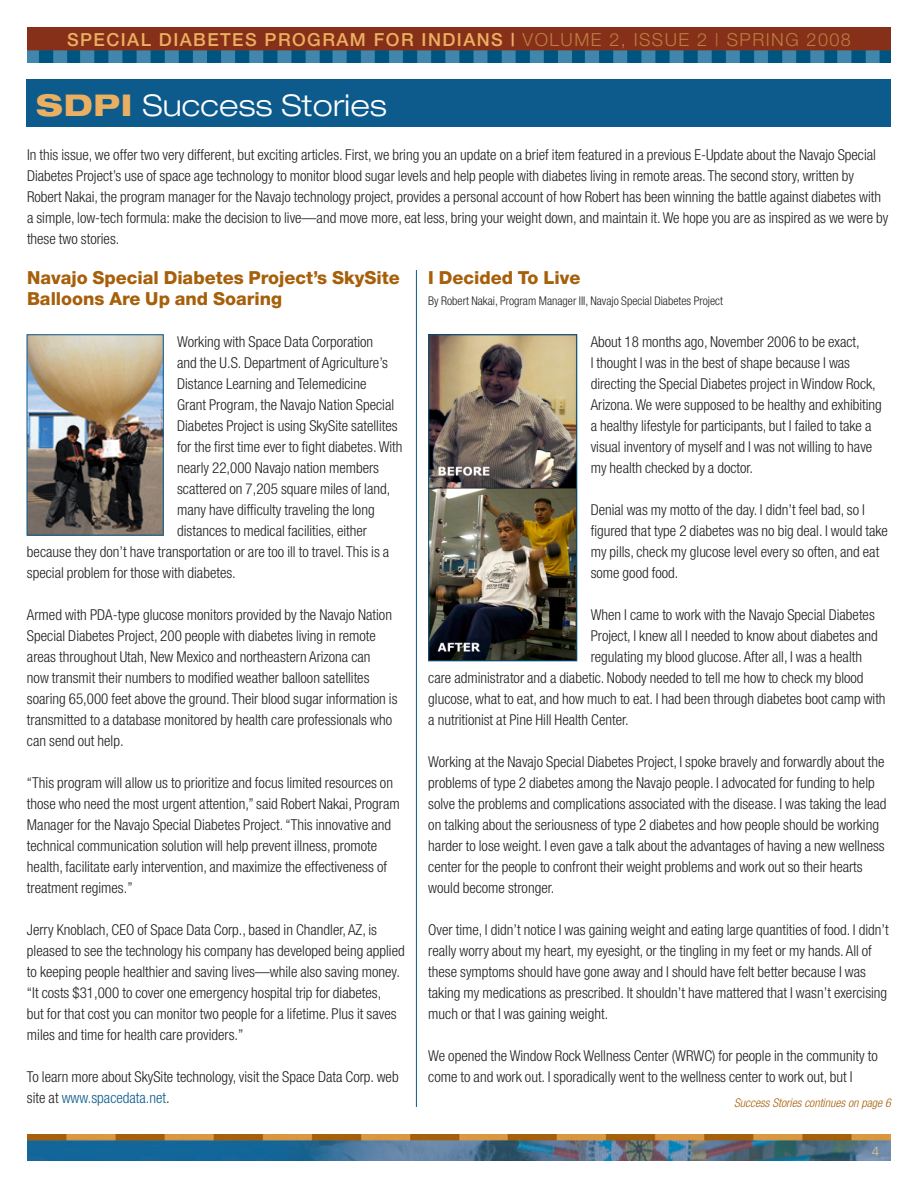
<style>
.page{position:relative;width:918px;height:1188px;background:#fff}
.page>*{position:absolute;margin:0;border:0;box-sizing:border-box;transform-origin:0 0}
.t1{font:300 expanded 30px "Helvetica Neue";letter-spacing:.01em;color:#fff}
.Body_Text{font:800 18px/21px "Helvetica Neue";color:#a6600b}
.t2{font:500 18px "Helvetica Neue";letter-spacing:.08em;color:#ebaf61}
.Body_Text-2{font:300 condensed 15px/21px "Helvetica Neue";color:#231f20}
.Body_Text-3{font:300 condensed 12px "Helvetica Neue";color:#231f20}
.t3{font:italic 300 condensed 12px "Helvetica Neue";color:#a6600b}
.s1{font-weight:300;color:#bc7f3f}
.s2{font-weight:800;color:#ebaf61}
.s3{color:#0d5b8c}
</style>
<div class="page">
<img style="left:27px;top:27px;width:864px;height:35px">
<img style="left:27px;top:1134px;width:864px;height:27px">
<div style="left:27px;top:80px;width:864px;height:47px;background:#0d5b8c"></div>
<img style="left:29px;top:336px;width:133px;height:197px">
<div style="left:27px;top:334px;width:137px;height:201px;border:1px solid #0d5b8c"></div>
<hr style="left:416px;top:270px;width:1px;height:837px;background:#0d5b8c">
<img style="left:430px;top:336px;width:145px;height:323px">
<div style="left:428px;top:334px;width:149px;height:327px;border:1px solid #0d5b8c"></div>
<svg style="left:872px;top:1147px;width:7px;height:9px"></svg>
<p class="t2" style="left:67px;top:29px;width:785px">SPECIAL DIABETES PROGRAM FOR INDIANS | <span class="s1">VOLUME 2, ISSUE 2 | SPRING 2008</span></p>
<p class="t1" style="left:36px;top:87px;width:352px"><span class="s2">SDPI</span> Success Stories</p>
<p class="Body_Text-2" style="left:27px;top:145px;width:863px">In this issue, we offer two very different, but exciting articles. First, we bring you an update on a brief item featured in a previous E-Update about the Navajo Special Diabetes Project’s use of space age technology to monitor blood sugar levels and help people with diabetes living in remote areas. The second story, written by Robert Nakai, the program manager for the Navajo technology project, provides a personal account of how Robert has been winning the battle against diabetes with a simple, low-tech formula: make the decision to live—and move more, eat less, bring your weight down, and maintain it. We hope you are as inspired as we were by these two stories.</p>
<p class="Body_Text" style="left:27px;top:267px;width:374px">Navajo Special Diabetes Project’s SkySite<br>Balloons Are Up and Soaring</p>
<p class="Body_Text-2" style="left:177px;top:331px;width:198px">Working with Space Data Corporation</p>
<p class="Body_Text-2" style="left:177px;top:352px;width:212px">and the U.S. Department of Agriculture’s</p>
<p class="Body_Text-2" style="left:177px;top:373px;width:191px">Distance Learning and Telemedicine</p>
<p class="Body_Text-2" style="left:177px;top:394px;width:219px">Grant Program, the Navajo Nation Special</p>
<p class="Body_Text-2" style="left:177px;top:415px;width:222px">Diabetes Project is using SkySite satellites</p>
<p class="Body_Text-2" style="left:177px;top:436px;width:227px">for the first time ever to fight diabetes. With</p>
<p class="Body_Text-2" style="left:177px;top:457px;width:203px">nearly 22,000 Navajo nation members</p>
<p class="Body_Text-2" style="left:177px;top:478px;width:215px">scattered on 7,205 square miles of land,</p>
<p class="Body_Text-2" style="left:177px;top:499px;width:199px">many have difficulty traveling the long</p>
<p class="Body_Text-2" style="left:177px;top:520px;width:191px">distances to medical facilities, either</p>
<p class="Body_Text-2" style="left:27px;top:541px;width:364px">because they don’t have transportation or are too ill to travel. This is a</p>
<p class="Body_Text-2" style="left:27px;top:562px;width:210px">special problem for those with diabetes.</p>
<p class="Body_Text-2" style="left:27px;top:604px;width:372px">Armed with PDA-type glucose monitors provided by the Navajo Nation Special Diabetes Project, 200 people with diabetes living in remote areas throughout Utah, New Mexico and northeastern Arizona can<br>now transmit their numbers to modified weather balloon satellites soaring 65,000 feet above the ground. Their blood sugar information is transmitted to a database monitored by health care professionals who can send out help.</p>
<p class="Body_Text-2" style="left:27px;top:772px;width:374px">“This program will allow us to prioritize and focus limited resources on those who need the most urgent attention,” said Robert Nakai, Program Manager for the Navajo Special Diabetes Project. “This innovative and technical communication solution will help prevent illness, promote health, facilitate early intervention, and maximize the effectiveness of treatment regimes.”</p>
<p class="Body_Text-2" style="left:27px;top:919px;width:379px">Jerry Knoblach, CEO of Space Data Corp., based in Chandler, AZ, is pleased to see the technology his company has developed being applied to keeping people healthier and saving lives—while also saving money. “It costs $31,000 to cover one emergency hospital trip for diabetes,<br>but for that cost you can monitor two people for a lifetime. Plus it saves miles and time for health care providers.”</p>
<p class="Body_Text-2" style="left:27px;top:1066px;width:373px">To learn more about SkySite technology, visit the Space Data Corp. web site at <span class="s3">www.spacedata.net</span>.</p>
<p class="Body_Text" style="left:428px;top:267px;width:154px">I Decided To Live</p>
<p class="Body_Text-3" style="left:428px;top:294px;width:296px">By Robert Nakai, Program Manager III, Navajo Special Diabetes Project</p>
<p class="Body_Text-2" style="left:591px;top:331px;width:293px">About 18 months ago, November 2006 to be exact,<br>I thought I was in the best of shape because I was directing the Special Diabetes project in Window Rock, Arizona. We were supposed to be healthy and exhibiting a healthy lifestyle for participants, but I failed to take a visual inventory of myself and I was not willing to have my health checked by a doctor.</p>
<p class="Body_Text-2" style="left:591px;top:499px;width:299px">Denial was my motto of the day. I didn’t feel bad, so I figured that type 2 diabetes was no big deal. I would take my pills, check my glucose level every so often, and eat some good food.</p>
<p class="Body_Text-2" style="left:591px;top:604px;width:286px">When I came to work with the Navajo Special Diabetes</p>
<p class="Body_Text-2" style="left:591px;top:625px;width:289px">Project, I knew all I needed to know about diabetes and</p>
<p class="Body_Text-2" style="left:591px;top:646px;width:273px">regulating my blood glucose. After all, I was a health</p>
<p class="Body_Text-2" style="left:428px;top:667px;width:437px">care administrator and a diabetic. Nobody needed to tell me how to check my blood</p>
<p class="Body_Text-2" style="left:428px;top:688px;width:459px">glucose, what to eat, and how much to eat. I had been through diabetes boot camp with</p>
<p class="Body_Text-2" style="left:428px;top:709px;width:202px">a nutritionist at Pine Hill Health Center.</p>
<p class="Body_Text-2" style="left:428px;top:751px;width:460px">Working at the Navajo Special Diabetes Project, I spoke bravely and forwardly about the problems of type 2 diabetes among the Navajo people. I advocated for funding to help solve the problems and complications associated with the disease. I was taking the lead on talking about the seriousness of type 2 diabetes and how people should be working harder to lose weight. I even gave a talk about the advantages of having a new wellness center for the people to confront their weight problems and work out so their hearts would become stronger.</p>
<p class="Body_Text-2" style="left:428px;top:919px;width:462px">Over time, I didn’t notice I was gaining weight and eating large quantities of food. I didn’t really worry about my heart, my eyesight, or the tingling in my feet or my hands. All of these symptoms should have gone away and I should have felt better because I was taking my medications as prescribed. It shouldn’t have mattered that I wasn’t exercising much or that I was gaining weight.</p>
<p class="Body_Text-2" style="left:428px;top:1045px;width:451px">We opened the Window Rock Wellness Center (WRWC) for people in the community to come to and work out. I sporadically went to the wellness center to work out, but I</p>
<p class="t3" style="left:734px;top:1096px;width:158px">Success Stories continues on page 6</p>
</div>
